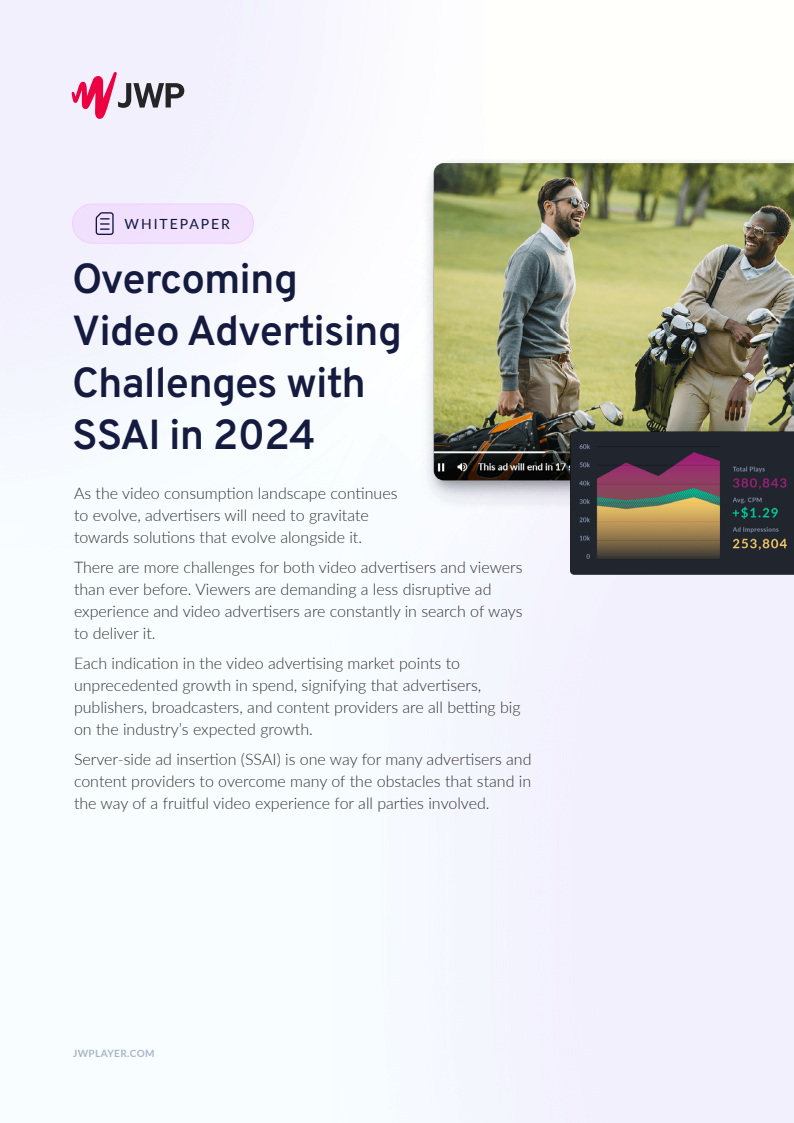
<style>
.page{position:relative;width:794px;height:1123px;background:#fff}
.page>*{position:absolute;margin:0;border:0;box-sizing:border-box;transform-origin:0 0}
.t1{font:42px/52px "Overpass";letter-spacing:-.02em;color:#151b3f}
.t2{font:300 16px/22px "Lato";color:#323232}
.t3{font:14px "Lato";letter-spacing:.14em;color:#0f1740}
.t4{font:700 10px "Lato";letter-spacing:.04em;color:#aab4c8}
</style>
<div class="page">
<img style="left:0;top:0;width:794px;height:1123px">
<div style="left:73px;top:204px;width:181px;height:39px;background:#f1e1fe;border-radius:20px"></div>
<div style="left:72px;top:204px;width:182px;height:40px;border:1px solid #efcfff;border-radius:20px"></div>
<svg style="left:96px;top:212px;width:18px;height:23px"></svg>
<svg style="left:72px;top:72px;width:112px;height:47px"></svg>
<img style="left:414px;top:154px;width:380px;height:363px">
<img style="left:571px;top:426px;width:223px;height:153px">
<p class="t3" style="left:125px;top:214px;width:107px">WHITEPAPER</p>
<h1 class="t1" style="left:72px;top:251px;width:332px">Overcoming<br>Video Advertising<br>Challenges with<br>SSAI in 2024</h1>
<p class="t2" style="left:74px;top:482px;width:325px">As the video consumption landscape continues to evolve, advertisers will need to gravitate towards solutions that evolve alongside it.</p>
<p class="t2" style="left:74px;top:556px;width:450px">There are more challenges for both video advertisers and viewers than ever before. Viewers are demanding a less disruptive ad experience and video advertisers are constantly in search of ways to deliver it.</p>
<p class="t2" style="left:74px;top:652px;width:448px">Each indication in the video advertising market points to unprecedented growth in spend, signifying that advertisers, publishers, broadcasters, and content providers are all betting big on the industry’s expected growth.</p>
<p class="t2" style="left:74px;top:748px;width:459px;text-align:justify">Server-side ad insertion (SSAI) is one way for many advertisers and content providers to overcome many of the obstacles that stand in the way of a fruitful video experience for all parties involved.</p>
<p class="t4" style="left:73px;top:1046px;width:83px">JWPLAYER.COM</p>
</div>
